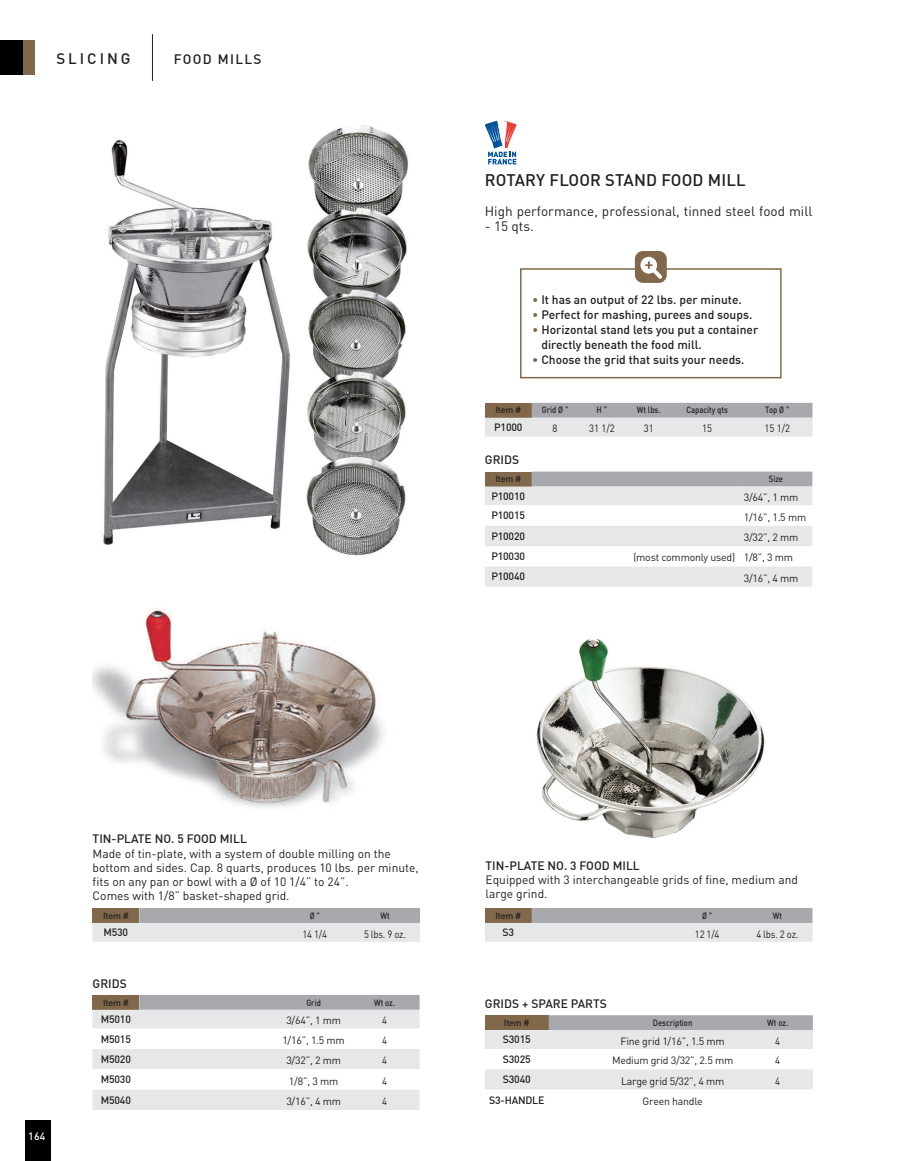
<style>
.page{position:relative;width:905px;height:1161px;background:#fff}
.page>*{position:absolute;margin:0;border:0;box-sizing:border-box;transform-origin:0 0}
.ARGU{font:500 16.5px "DIN";letter-spacing:.01em;color:#231f20}
.t1{font:500 15px "DIN";letter-spacing:.2em;color:#231f20}
.ARGU-2{font:13.5px "DIN";color:#231f20}
.Titre{font:500 13.5px "DIN";letter-spacing:.1em;color:#231f20}
.com_gras_couteaux{font:12px/14.2px "DIN";color:#231f20}
.produit{font:500 12px/15px "DIN";color:#231f20}
.Titre-2{font:500 12px "DIN";color:#231f20}
.Dimensions{font:10.5px "DIN";letter-spacing:-.02em;color:#231f20}
.t2{font:500 10.5px "DIN";letter-spacing:-.02em;color:#231f20}
.Dimensions-2{font:10.5px "DIN";letter-spacing:-.02em;color:#231f20;scale:.9 1}
.t3{font:500 10.5px "DIN";color:#fff}
.Code_bandeau{font:500 9px "DIN";color:#231f20;scale:.85 1}
.Code_bandeau-2{font:500 9px "DIN";color:#231f20}
</style>
<div class="page">
<div style="left:23px;top:40px;width:12px;height:35px;background:#81684b"></div>
<div style="left:0;top:40px;width:23px;height:35px;background:#000002"></div>
<hr style="left:152px;top:34px;width:1px;height:47px;background:#231f20">
<div style="left:25px;top:1120px;width:25px;height:41px;background:#000002"></div>
<img style="left:103px;top:140px;width:187px;height:405px">
<img style="left:306px;top:125px;width:103px;height:431px">
<img style="left:93px;top:608px;width:291px;height:200px">
<img style="left:536px;top:638px;width:229px;height:200px">
<div style="left:520px;top:268px;width:261px;height:110px;background:#fff;border:2px solid #81684b"></div>
<div style="left:635px;top:251px;width:31px;height:32px;background:#81684b;border-radius:8px"></div>
<svg style="left:640px;top:257px;width:22px;height:22px"></svg>
<svg style="left:485px;top:121px;width:31px;height:43px"></svg>
<svg style="left:92px;top:908px;width:328px;height:34px;background:#c8c7c8"></svg>
<svg style="left:92px;top:995px;width:327px;height:115px"></svg>
<svg style="left:485px;top:1015px;width:327px;height:75px"></svg>
<svg style="left:485px;top:908px;width:327px;height:34px;background:#c8c7c8"></svg>
<svg style="left:485px;top:472px;width:327px;height:115px"></svg>
<svg style="left:485px;top:403px;width:327px;height:34px;background:#c9c8c9"></svg>
<p class="t1" style="left:56px;top:49px;width:76px">SLICING</p>
<p class="Titre" style="left:174px;top:50px;width:89px">FOOD MILLS</p>
<p class="ARGU" style="left:485px;top:170px;width:262px">ROTARY FLOOR STAND FOOD MILL</p>
<p class="ARGU-2" style="left:485px;top:203px;width:329px">High performance, professional, tinned steel food mill</p>
<p class="ARGU-2" style="left:485px;top:218px;width:50px">- 15 qts.</p>
<p class="produit" style="left:541px;top:292px;width:202px">It has an output of 22 lbs. per minute.</p>
<p class="produit" style="left:541px;top:307px;width:212px">Perfect for mashing, purees and soups.</p>
<p class="produit" style="left:541px;top:322px;width:218px">Horizontal stand lets you put a container directly beneath the food mill.</p>
<p class="produit" style="left:541px;top:352px;width:205px">Choose the grid that suits your needs.</p>
<p class="Code_bandeau-2" style="left:495px;top:404px;width:27px">Item #</p>
<p class="Code_bandeau" style="left:541px;top:404px;width:33px">Grid Ø "</p>
<p class="Code_bandeau" style="left:596px;top:404px;width:14px">H "</p>
<p class="Code_bandeau" style="left:637px;top:404px;width:29px">Wt lbs.</p>
<p class="Code_bandeau" style="left:686px;top:404px;width:50px">Capacity qts</p>
<p class="Code_bandeau" style="left:765px;top:404px;width:30px">Top Ø "</p>
<p class="t2" style="left:494px;top:420px;width:30px">P1000</p>
<p class="Dimensions-2" style="left:552px;top:422px;width:7px">8</p>
<p class="Dimensions-2" style="left:589px;top:422px;width:30px">31 1/2</p>
<p class="Dimensions-2" style="left:643px;top:422px;width:12px">31</p>
<p class="Dimensions-2" style="left:702px;top:422px;width:12px">15</p>
<p class="Dimensions-2" style="left:764px;top:422px;width:30px">15 1/2</p>
<p class="Titre-2" style="left:485px;top:452px;width:36px">GRIDS</p>
<p class="Code_bandeau-2" style="left:495px;top:473px;width:27px">Item #</p>
<p class="Code_bandeau" style="left:768px;top:473px;width:18px">Size</p>
<p class="t2" style="left:491px;top:489px;width:35px">P10010</p>
<p class="Dimensions" style="left:743px;top:491px;width:56px">3/64”, 1 mm</p>
<p class="t2" style="left:491px;top:509px;width:35px">P10015</p>
<p class="Dimensions" style="left:743px;top:510px;width:64px">1/16”, 1.5 mm</p>
<p class="t2" style="left:491px;top:529px;width:35px">P10020</p>
<p class="Dimensions" style="left:743px;top:531px;width:56px">3/32”, 2 mm</p>
<p class="t2" style="left:491px;top:549px;width:35px">P10030</p>
<p class="Dimensions" style="left:633px;top:551px;width:103px">(most commonly used)</p>
<p class="Dimensions" style="left:743px;top:551px;width:51px">1/8”, 3 mm</p>
<p class="t2" style="left:491px;top:570px;width:35px">P10040</p>
<p class="Dimensions" style="left:743px;top:571px;width:56px">3/16”, 4 mm</p>
<p class="t3" style="left:28px;top:1130px;width:19px">164</p>
<p class="Titre-2" style="left:93px;top:831px;width:156px">TIN-PLATE NO. 5 FOOD MILL</p>
<p class="com_gras_couteaux" style="left:93px;top:846px;width:327px">Made of tin-plate, with a system of double milling on the bottom and sides. Cap. 8 quarts, produces 10 lbs. per minute, fits on any pan or bowl with a Ø of 10 1/4” to 24”.</p>
<p class="com_gras_couteaux" style="left:93px;top:889px;width:198px">Comes with 1/8” basket-shaped grid.</p>
<p class="Code_bandeau-2" style="left:103px;top:910px;width:27px">Item #</p>
<p class="Code_bandeau" style="left:310px;top:910px;width:14px">Ø "</p>
<p class="Code_bandeau" style="left:380px;top:910px;width:12px">Wt</p>
<p class="t2" style="left:103px;top:926px;width:26px">M530</p>
<p class="Dimensions-2" style="left:302px;top:927px;width:29px">14 1/4</p>
<p class="Dimensions-2" style="left:364px;top:927px;width:48px">5 lbs. 9 oz.</p>
<p class="Titre-2" style="left:93px;top:976px;width:36px">GRIDS</p>
<p class="Code_bandeau-2" style="left:103px;top:997px;width:27px">Item #</p>
<p class="Code_bandeau" style="left:306px;top:997px;width:19px">Grid</p>
<p class="Code_bandeau" style="left:374px;top:997px;width:26px">Wt oz.</p>
<p class="t2" style="left:101px;top:1012px;width:32px">M5010</p>
<p class="Dimensions" style="left:286px;top:1014px;width:56px">3/64”, 1 mm</p>
<p class="Dimensions-2" style="left:382px;top:1014px;width:7px">4</p>
<p class="t2" style="left:101px;top:1032px;width:32px">M5015</p>
<p class="Dimensions" style="left:282px;top:1034px;width:64px">1/16”, 1.5 mm</p>
<p class="Dimensions-2" style="left:382px;top:1034px;width:7px">4</p>
<p class="t2" style="left:101px;top:1052px;width:32px">M5020</p>
<p class="Dimensions" style="left:286px;top:1054px;width:56px">3/32”, 2 mm</p>
<p class="Dimensions-2" style="left:382px;top:1054px;width:7px">4</p>
<p class="t2" style="left:101px;top:1073px;width:32px">M5030</p>
<p class="Dimensions" style="left:289px;top:1074px;width:51px">1/8”, 3 mm</p>
<p class="Dimensions-2" style="left:382px;top:1074px;width:7px">4</p>
<p class="t2" style="left:101px;top:1093px;width:32px">M5040</p>
<p class="Dimensions" style="left:286px;top:1095px;width:56px">3/16”, 4 mm</p>
<p class="Dimensions-2" style="left:382px;top:1095px;width:7px">4</p>
<p class="Titre-2" style="left:485px;top:858px;width:156px">TIN-PLATE NO. 3 FOOD MILL</p>
<p class="com_gras_couteaux" style="left:485px;top:872px;width:314px">Equipped with 3 interchangeable grids of fine, medium and large grind.</p>
<p class="Code_bandeau-2" style="left:495px;top:910px;width:27px">Item #</p>
<p class="Code_bandeau" style="left:702px;top:910px;width:14px">Ø "</p>
<p class="Code_bandeau" style="left:772px;top:910px;width:12px">Wt</p>
<p class="t2" style="left:502px;top:926px;width:13px">S3</p>
<p class="Dimensions-2" style="left:695px;top:927px;width:29px">12 1/4</p>
<p class="Dimensions-2" style="left:756px;top:927px;width:48px">4 lbs. 2 oz.</p>
<p class="Titre-2" style="left:485px;top:996px;width:124px">GRIDS + SPARE PARTS</p>
<p class="Code_bandeau-2" style="left:504px;top:1017px;width:27px">Item #</p>
<p class="Code_bandeau" style="left:653px;top:1017px;width:48px">Description</p>
<p class="Code_bandeau" style="left:767px;top:1017px;width:26px">Wt oz.</p>
<p class="t2" style="left:503px;top:1033px;width:29px">S3015</p>
<p class="Dimensions" style="left:620px;top:1034px;width:106px">Fine grid 1/16”, 1.5 mm</p>
<p class="Dimensions-2" style="left:775px;top:1034px;width:7px">4</p>
<p class="t2" style="left:503px;top:1052px;width:29px">S3025</p>
<p class="Dimensions" style="left:612px;top:1054px;width:123px">Medium grid 3/32”, 2.5 mm</p>
<p class="Dimensions-2" style="left:775px;top:1054px;width:7px">4</p>
<p class="t2" style="left:503px;top:1073px;width:29px">S3040</p>
<p class="Dimensions" style="left:621px;top:1074px;width:105px">Large grid 5/32”, 4 mm</p>
<p class="Dimensions-2" style="left:775px;top:1074px;width:7px">4</p>
<p class="t2" style="left:489px;top:1093px;width:57px">S3-HANDLE</p>
<p class="Dimensions" style="left:642px;top:1095px;width:62px">Green handle</p>
</div>
